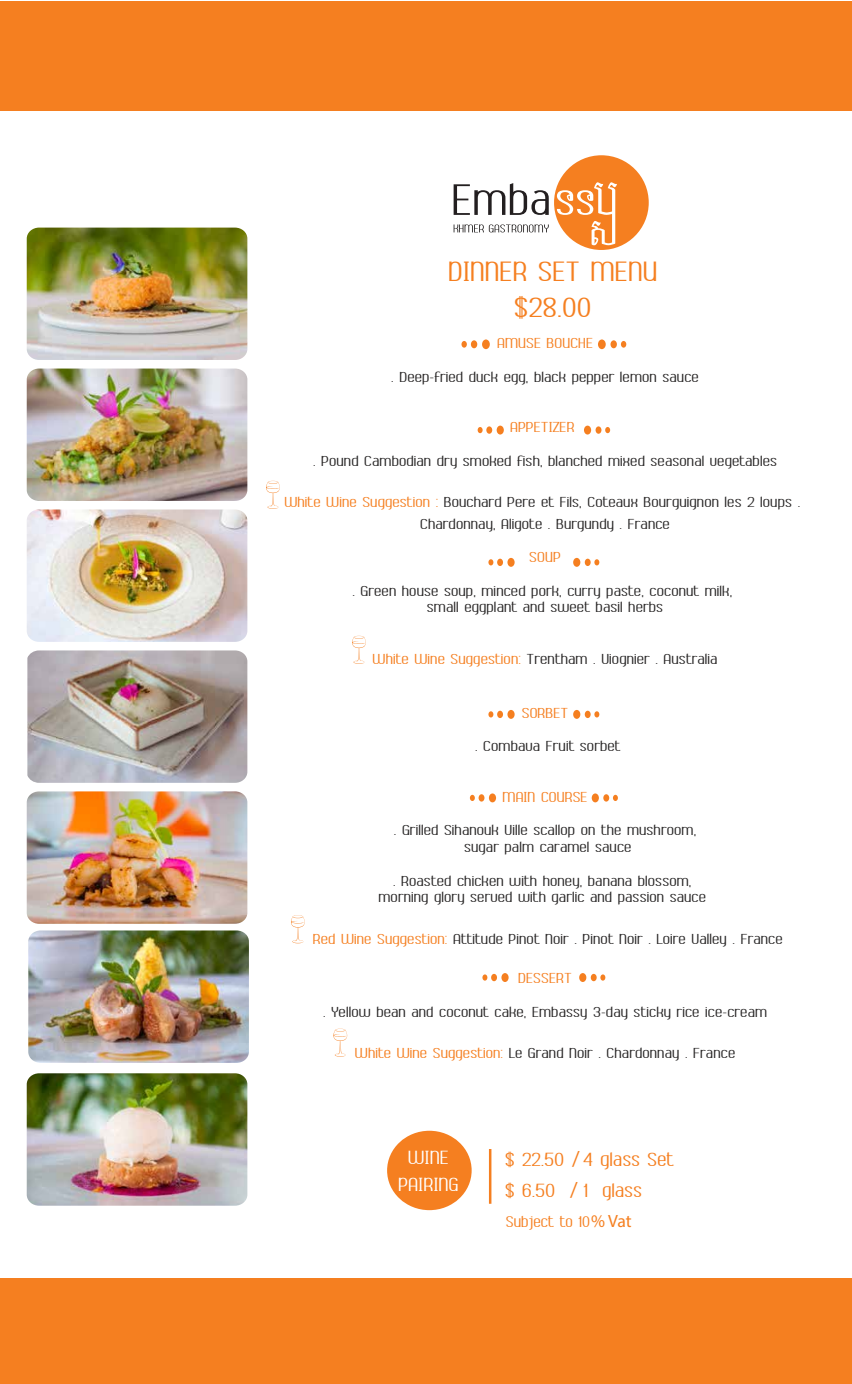
<style>
.page{position:relative;width:852px;height:1384px;background:#fff}
.page>*{position:absolute;margin:0;border:0;box-sizing:border-box;transform-origin:0 0}
.t1{font:32.12px/36.5px "Ambrosia Demo";color:#f57f20;text-align:center}
.t2{font:21.88px/30.4px "Ambrosia Demo";color:#f57f20}
.t3{font:21.88px/26.8px "Ambrosia Demo";color:#fff;text-align:center}
.t4{font:17.88px "Ambrosia Demo";color:#f57f20}
.t5{font:16.62px/16.8px "Ambrosia Demo";color:#272525;text-align:center;scale:1.04 1}
.t6{font:16.62px "Ambrosia Demo";color:#f57f20;scale:1.04 1}
.s1{color:#f57f20}
.s2{font-family:"Myriad Pro"}
</style>
<div class="page">
<div style="left:0;top:1px;width:852px;height:109px;background:#f57f20"></div>
<div style="left:0;top:1278px;width:852px;height:105px;background:#f57f20"></div>
<hr style="left:489px;top:1148px;width:2px;height:55px;background:#f57f20">
<div style="left:387px;top:1130px;width:84px;height:79px;background:#f57f20;border-radius:50%"></div>
<img style="left:27px;top:650px;width:220px;height:132px">
<img style="left:27px;top:368px;width:220px;height:133px">
<img style="left:27px;top:509px;width:220px;height:132px">
<img style="left:28px;top:930px;width:221px;height:132px">
<img style="left:27px;top:1073px;width:220px;height:132px">
<img style="left:27px;top:791px;width:220px;height:132px">
<img style="left:27px;top:227px;width:220px;height:133px">
<svg style="left:621px;top:341px;width:5px;height:6px"></svg>
<div style="left:610px;top:340px;width:7px;height:8px;background:#f57f20;border-radius:50%"></div>
<div style="left:598px;top:339px;width:7px;height:10px;background:#f57f20;border-radius:50%"></div>
<svg style="left:461px;top:341px;width:6px;height:6px"></svg>
<div style="left:471px;top:340px;width:6px;height:8px;background:#f57f20;border-radius:50%"></div>
<div style="left:482px;top:339px;width:8px;height:10px;background:#f57f20;border-radius:50%"></div>
<svg style="left:594px;top:559px;width:5px;height:6px"></svg>
<div style="left:585px;top:558px;width:5px;height:8px;background:#f57f20;border-radius:50%"></div>
<div style="left:573px;top:558px;width:7px;height:8px;background:#f57f20;border-radius:50%"></div>
<svg style="left:488px;top:559px;width:5px;height:6px"></svg>
<div style="left:497px;top:558px;width:6px;height:8px;background:#f57f20;border-radius:50%"></div>
<div style="left:507px;top:558px;width:7px;height:8px;background:#f57f20;border-radius:50%"></div>
<svg style="left:594px;top:711px;width:5px;height:6px"></svg>
<div style="left:585px;top:710px;width:5px;height:8px;background:#f57f20;border-radius:50%"></div>
<div style="left:573px;top:709px;width:7px;height:9px;background:#f57f20;border-radius:50%"></div>
<svg style="left:488px;top:711px;width:5px;height:6px"></svg>
<div style="left:497px;top:710px;width:6px;height:8px;background:#f57f20;border-radius:50%"></div>
<div style="left:507px;top:709px;width:7px;height:9px;background:#f57f20;border-radius:50%"></div>
<svg style="left:600px;top:974px;width:5px;height:6px"></svg>
<div style="left:591px;top:973px;width:5px;height:8px;background:#f57f20;border-radius:50%"></div>
<svg style="left:579px;top:972px;width:7px;height:9px"></svg>
<svg style="left:482px;top:974px;width:5px;height:6px"></svg>
<div style="left:491px;top:973px;width:6px;height:8px;background:#f57f20;border-radius:50%"></div>
<svg style="left:501px;top:972px;width:7px;height:9px"></svg>
<svg style="left:605px;top:427px;width:5px;height:6px"></svg>
<div style="left:595px;top:426px;width:6px;height:7px;background:#f57f20;border-radius:50%"></div>
<div style="left:584px;top:425px;width:7px;height:9px;background:#f57f20;border-radius:50%"></div>
<svg style="left:477px;top:427px;width:5px;height:6px"></svg>
<div style="left:486px;top:426px;width:6px;height:7px;background:#f57f20;border-radius:50%"></div>
<div style="left:496px;top:425px;width:8px;height:9px;background:#f57f20;border-radius:50%"></div>
<svg style="left:613px;top:794px;width:5px;height:7px"></svg>
<div style="left:603px;top:794px;width:6px;height:7px;background:#f57f20;border-radius:50%"></div>
<div style="left:591px;top:793px;width:8px;height:9px;background:#f57f20;border-radius:50%"></div>
<svg style="left:470px;top:794px;width:5px;height:7px"></svg>
<div style="left:478px;top:794px;width:6px;height:7px;background:#f57f20;border-radius:50%"></div>
<div style="left:489px;top:793px;width:7px;height:9px;background:#f57f20;border-radius:50%"></div>
<svg style="left:333px;top:1028px;width:14px;height:28px"></svg>
<svg style="left:291px;top:915px;width:14px;height:28px"></svg>
<svg style="left:352px;top:635px;width:14px;height:28px"></svg>
<svg style="left:266px;top:481px;width:14px;height:28px"></svg>
<svg style="left:453px;top:155px;width:195px;height:95px"></svg>
<h1 class="t1" style="left:449px;top:254px;width:211px">DINNER SET MENU $28.00</h1>
<p class="t6" style="left:498px;top:337px;width:94px">AMUSE BOUCHE</p>
<p class="t5" style="left:392px;top:369px;width:297px">. Deep-fried duck egg, black pepper lemon sauce</p>
<p class="t6" style="left:511px;top:421px;width:64px">APPETIZER</p>
<p class="t5" style="left:314px;top:453px;width:448px">. Pound Cambodian dry smoked fish, blanched mixed seasonal vegetables</p>
<p class="t5" style="left:285px;top:492px;width:497px;line-height:21.2px"><span class="s1">White Wine Suggestion :</span> Bouchard Pere et Fils, Coteaux Bourguignon les 2 loups .<br>Chardonnay, Aligote . Burgundy . France</p>
<p class="t6" style="left:530px;top:551px;width:32px">SOUP</p>
<p class="t5" style="left:353px;top:583px;width:367px">. Green house soup, minced pork, curry paste, coconut milk, small eggplant and sweet basil herbs</p>
<p class="t5" style="left:373px;top:651px;width:333px"><span class="s1">White Wine Suggestion:</span> Trentham . Viognier . Australia</p>
<p class="t6" style="left:522px;top:706px;width:46px">SORBET</p>
<p class="t5" style="left:476px;top:738px;width:141px">. Combava Fruit sorbet</p>
<p class="t6" style="left:503px;top:790px;width:83px">MAIN COURSE</p>
<p class="t5" style="left:394px;top:822px;width:292px">. Grilled Sihanouk Ville scallop on the mushroom, sugar palm caramel sauce</p>
<p class="t5" style="left:379px;top:873px;width:317px">. Roasted chicken with honey, banana blossom, morning glory served with garlic and passion sauce</p>
<p class="t5" style="left:313px;top:931px;width:453px"><span class="s1">Red Wine Suggestion:</span> Attitude Pinot Noir . Pinot Noir . Loire Valley . France</p>
<p class="t6" style="left:519px;top:972px;width:53px">DESSERT</p>
<p class="t5" style="left:324px;top:1003px;width:428px">. Yellow bean and coconut cake, Embassy 3-day sticky rice ice-cream</p>
<p class="t5" style="left:355px;top:1045px;width:367px"><span class="s1">White Wine Suggestion:</span> Le Grand Noir . Chardonnay . France</p>
<h2 class="t3" style="left:399px;top:1144px;width:62px">WINE<br>PAIRING</h2>
<h2 class="t2" style="left:505px;top:1145px;width:171px">$ 22.50 <span class="s2">/</span> 4 glass Set $ 6.50 <span class="s2">/</span> 1 glass</h2>
<p class="t4" style="left:506px;top:1214px;width:127px">Subject to 10<span class="s2">% Vat</span></p>
</div>
